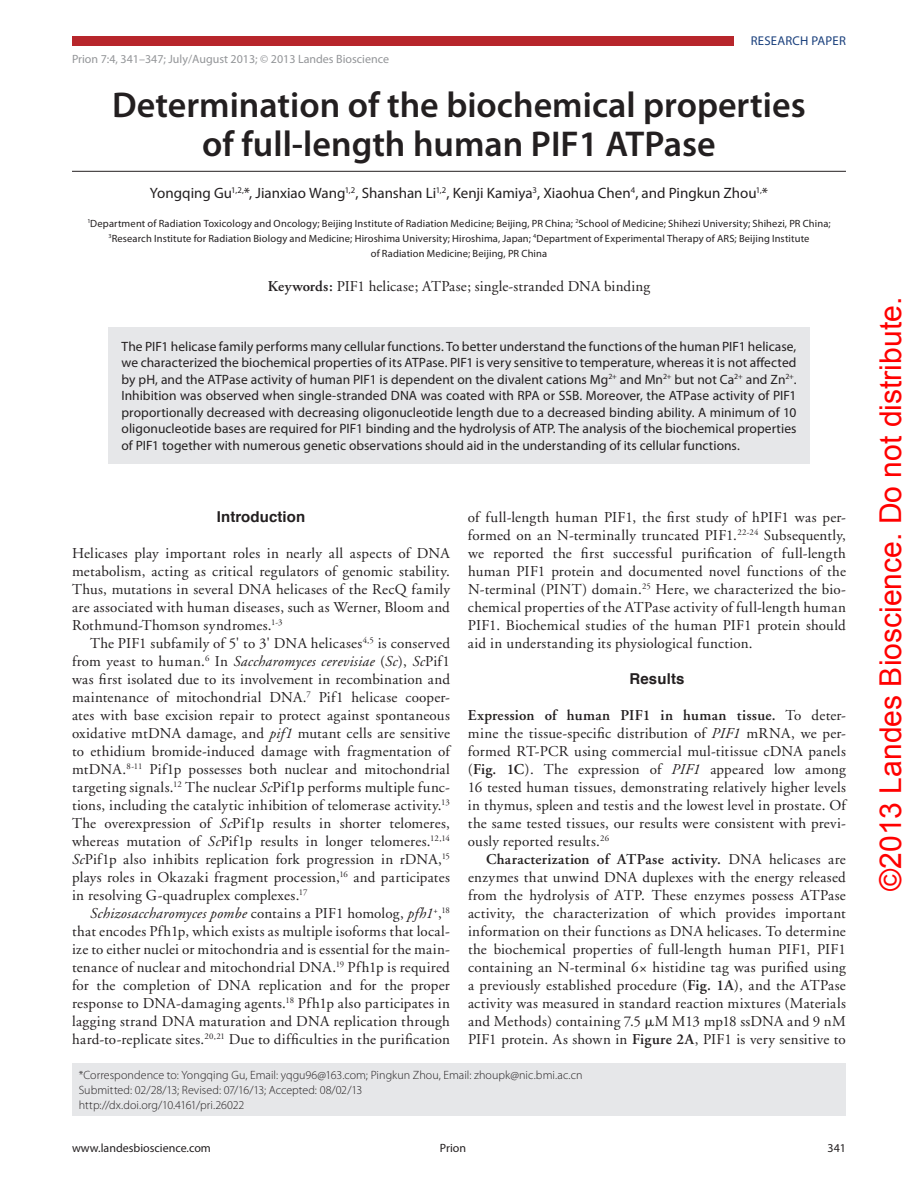
<style>
.page{position:relative;width:918px;height:1188px;background:#fff}
.page>*{position:absolute;margin:0;border:0;box-sizing:border-box;transform-origin:0 0}
.t1{font:600 36px/39px "Myriad Pro";color:#231f20;text-align:center}
.t2{font:30.15px "Arial";color:#f00}
.t3{font:15px/18px "Adobe Garamond";letter-spacing:.01em;color:#231f20;text-align:justify}
.t4{font:15px "Myriad Pro";color:#231f20}
.t5{font:700 15px "Helvetica";letter-spacing:.005em;color:#231f20}
.t6{font:13.5px/16.5px "Myriad Pro";letter-spacing:.005em;color:#231f20;text-align:justify}
.t7{font:12.75px "Myriad Pro";letter-spacing:.02em;color:#193f7c}
.t8{font:300 12px/15px "Myriad Pro";letter-spacing:.005em;color:#231f20}
.t9{font:12px "Myriad Pro";color:#939598}
.t10{font:12px "Myriad Pro";color:#231f20}
.t11{font:10.5px/15px "Myriad Pro";letter-spacing:.01em;color:#231f20;text-align:center}
.s1{font-weight:600}
.s2{font-style:italic}
.s3{font-family:"Universal Std Greekw Math Pi"}
</style>
<div class="page">
<div style="left:72px;top:36px;width:662px;height:10px;background:#b7262b"></div>
<div style="left:72px;top:1063px;width:774px;height:53px;background:#e6e7e9"></div>
<div style="left:108px;top:327px;width:702px;height:136px;background:#e6e7e9"></div>
<hr style="left:72px;top:171px;width:774px;height:1px;background:#231f20">
<p class="t9" style="left:72px;top:52px;width:319px">Prion 7:4, 341–347; July/August 2013; © 2013 Landes Bioscience</p>
<p class="t7" style="left:751px;top:33px;width:94px">research paper</p>
<h1 class="t1" style="left:112px;top:85px;width:695px">Determination of the biochemical properties of full-length human PIF1 ATPase</h1>
<p class="t4" style="left:150px;top:184px;width:620px">Yongqing Gu<sup>1,2,</sup>*, Jianxiao Wang<sup>1,2</sup>, Shanshan Li<sup>1,2</sup>, Kenji Kamiya<sup>3</sup>, Xiaohua Chen<sup>4</sup>, and Pingkun Zhou<sup>1,</sup>*</p>
<p class="t11" style="left:87px;top:216px;width:745px"><sup>1</sup>Department of Radiation Toxicology and Oncology; Beijing Institute of Radiation Medicine; Beijing, PR China; <sup>2</sup>School of Medicine; Shihezi University; Shihezi, PR China;<br><sup>3</sup>Research Institute for Radiation Biology and Medicine; H iroshima University; Hiroshima, Japan; <sup>4</sup>Department of Experimental Therapy of ARS; Beijing Institute<br>of Radiation Medicine; Beijing, PR China</p>
<p class="t3" style="left:268px;top:278px;width:384px"><span class="s1">Keywords:</span> PIF1 helicase; ATPase; single-stranded DNA binding</p>
<p class="t6" style="left:122px;top:338px;width:677px">The PIF1 helicase family performs many cellular functions. To better understand the functions of the human PIF1 helicase, we characterized the biochemical properties of its ATPase. PIF1 is very sensitive to temperature, whereas it is not affected by pH, and the ATPase activity of human PIF1 is dependent on the divalent cations Mg<sup>2+</sup> and Mn<sup>2+</sup> but not Ca<sup>2+</sup> and Zn<sup>2+</sup>.<br>Inhibition was observed when single-stranded DNA was coated with RPA or SSB. Moreover, the ATPase activity of PIF1 proportionally decreased with decreasing oligonucleotide length due to a decreased binding ability. A minimum of 10 oligonucleotide bases are required for PIF1 binding and the hydrolysis of ATP. The analysis of the biochemical properties of PIF1 together with numerous genetic observations should aid in the understanding of its cellular functions.</p>
<p class="t5" style="left:217px;top:505px;width:90px">Introduction</p>
<p class="t3" style="left:72px;top:545px;width:379px">Helicases play important roles in nearly all aspects of DNA metabolism, acting as critical regulators of genomic stability.<br>Thus, mutations in several DNA helicases of the RecQ family are associated with human diseases, such as Werner, Bloom and Rothmund-Thomson syndromes.<sup>1-3</sup></p>
<p class="t3" style="left:72px;top:635px;width:379px;text-indent:18px">The PIF1 subfamily of 5' to 3' DNA helicases<sup>4,5</sup> is conserved from yeast to human.<sup>6</sup> In <span class="s2">Saccharomyces cerevisiae</span> (<span class="s2">Sc</span>), <span class="s2">Sc</span>Pif1 was first isolated due to its involvement in recombination and maintenance of mitochondrial DNA.<sup>7</sup> Pif1 helicase cooper&shy;ates with base excision repair to protect against spontaneous oxidative mtDNA damage, and <span class="s2">pif1</span> mutant cells are sensitive to ethidium bromide-induced damage with fragmentation of mtDNA.<sup>8-11</sup> Pif1p possesses both nuclear and mitochondrial targeting signals.<sup>12</sup> The nuclear <span class="s2">Sc</span>Pif1p performs multiple func&shy;tions, including the catalytic inhibition of telomerase activity.<sup>13<br></sup>The overexpression of <span class="s2">Sc</span>Pif1p results in shorter telomeres, whereas mutation of <span class="s2">Sc</span>Pif1p results in longer telomeres.<sup>12,14<br></sup><span class="s2">Sc</span>Pif1p also inhibits replication fork progression in rDNA,<sup>15 </sup>plays roles in Okazaki fragment procession,<sup>16</sup> and participates in resolving G-quadruplex complexes.<sup>17</sup></p>
<p class="t3" style="left:72px;top:905px;width:379px;text-indent:18px"><span class="s2">Schizosaccharomyces pombe</span> contains a PIF1 homolog, <span class="s2">pfh1</span><sup>+</sup>,<sup>18 </sup>that encodes Pfh1p, which exists as multiple isoforms that local&shy;ize to either nuclei or mitochondria and is essential for the main&shy;tenance of nuclear and mitochondrial DNA.<sup>19</sup> Pfh1p is required for the completion of DNA replication and for the proper response to DNA-damaging agents.<sup>18</sup> Pfh1p also participates in lagging strand DNA maturation and DNA replication through hard-to-replicate sites.<sup>20,21</sup> Due to difficulties in the purification</p>
<p class="t3" style="left:468px;top:509px;width:379px">of full-length human PIF1, the first study of hPIF1 was per&shy;formed on an N-terminally truncated PIF1.<sup>22-24</sup> Subsequently, we reported the first successful purification of full-length human PIF1 protein and documented novel functions of the N-terminal (PINT) domain.<sup>25</sup> Here, we characterized the bio&shy;chemical properties of the ATPase activity of full-length human PIF1. Biochemical studies of the human PIF1 protein should aid in understanding its physiological function.</p>
<p class="t5" style="left:629px;top:667px;width:57px">Results</p>
<p class="t3" style="left:468px;top:707px;width:380px"><span class="s1">Expression of human PIF1 in human tissue.</span> To deter&shy;mine the tissue-specific distribution of <span class="s2">PIF1</span> mRNA, we per&shy;formed RT-PCR using commercial mul-titissue cDNA panels (<span class="s1">Fig. 1C</span>). The expression of <span class="s2">PIF1</span> appeared low among 16 tested human tissues, demonstrating relatively higher levels in thymus, spleen and testis and the lowest level in prostate. Of the same tested tissues, our results were consistent with previ&shy;ously reported results.<sup>26</sup></p>
<p class="t3" style="left:468px;top:851px;width:379px;text-indent:18px"><span class="s1">Characterization of ATPase activity.</span> DNA helicases are enzymes that unwind DNA duplexes with the energy released from the hydrolysis of ATP. These enzymes possess ATPase activity, the characterization of which provides important information on their functions as DNA helicases. To determine the biochemical properties of full-length human PIF1, PIF1 containing an N-terminal 6× histidine tag was purified using a previously established procedure (<span class="s1">Fig. 1A</span>), and the ATPase activity was measured in standard reaction mixtures (Materials and Methods) containing 7.5 <span class="s3">μ</span>M M13 mp18 ssDNA and 9 nM PIF1 protein. As shown in <span class="s1">Figure 2A</span>, PIF1 is very sensitive to</p>
<p class="t8" style="left:79px;top:1068px;width:505px">*Correspondence to: Yongqing Gu, Email: yqgu96@163.com; Pingkun Zhou, Email: zhoupk@nic.bmi.ac.cn<br>Submitted: 02/28/13; Revised: 07/16/13; Accepted: 08/02/13<br>http://dx.doi.org/10.4161/pri.26022</p>
<p class="t10" style="left:72px;top:1141px;width:140px">www.landesbioscience.com</p>
<p class="t10" style="left:440px;top:1141px;width:28px">Prion</p>
<p class="t10" style="left:828px;top:1141px;width:20px">341</p>
<h2 class="t2" style="left:871px;top:891px;width:595px;rotate:-90deg">©2013 Landes Bioscience. Do not distribute.</h2>
</div>
